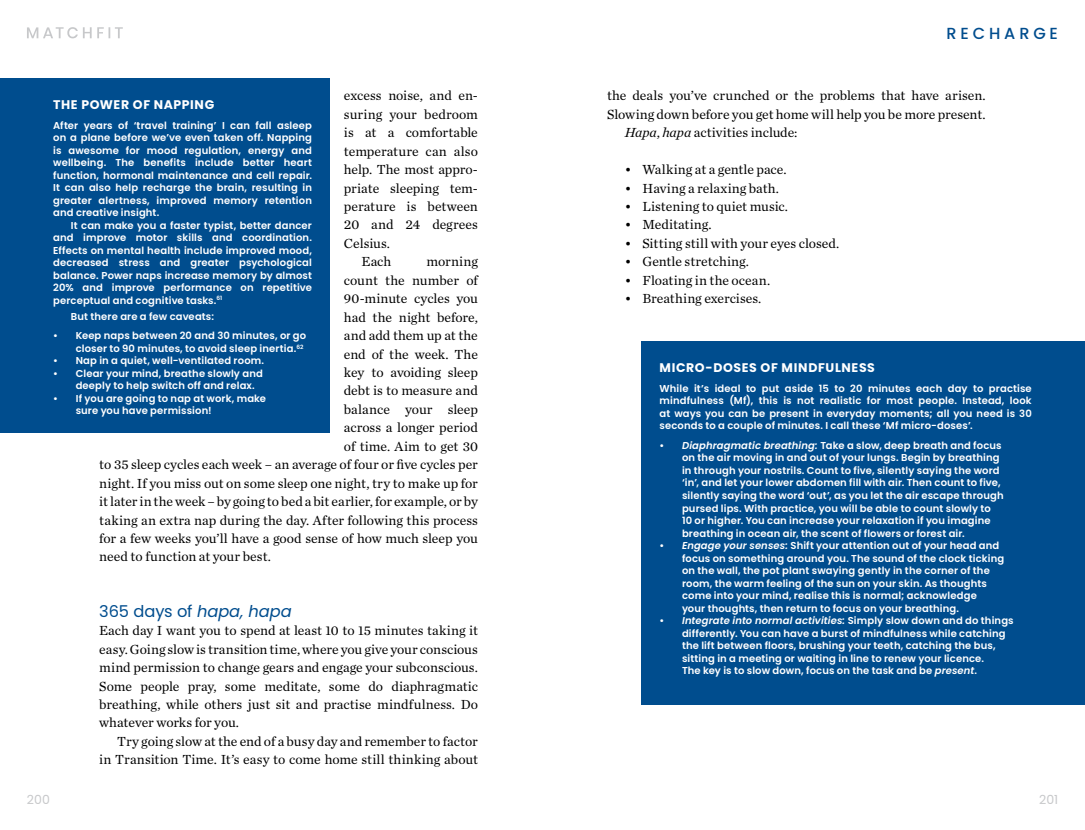
<style>
.page{position:relative;width:1085px;height:830px;background:#fff}
.page>*{position:absolute;margin:0;border:0;box-sizing:border-box;transform-origin:0 0}
._2_02_Body_SUBHEADER{font:16.25px "Poppins";letter-spacing:-.01em;color:#004d8e}
.t1{font:500 16px "Poppins";letter-spacing:.24em;color:#004d8e}
._4_03_Body_INDENT{font:13.75px/18.4px "Chronicle Text G1";letter-spacing:-.005em;color:#000}
._4_02_Body_FULL-OUT{font:13.75px/18.4px "Chronicle Text G1";color:#000;text-align:justify}
.Box_pullout_heading{font:700 12.5px "Poppins";letter-spacing:.05em;color:#fff}
.t2{font:12.5px "Poppins";letter-spacing:-.01em;color:#c7c8ca}
._7_01_Pullout_Body_W{font:600 10px/12.5px "Poppins";letter-spacing:.015em;color:#fff}
._701_body_white_cont{font:600 10px/12.5px "Poppins";letter-spacing:.01em;color:#fff;text-align:justify}
.s1{font-style:italic}
</style>
<div class="page">
<svg style="left:27px;top:27px;width:96px;height:11px"></svg>
<div style="left:641px;top:341px;width:443px;height:363px;background:#004d8e"></div>
<div style="left:0;top:78px;width:330px;height:354px;background:#004d8e"></div>
<p class="_4_02_Body_FULL-OUT" style="left:344px;top:86px;width:135px">excess noise, and en&shy;suring your bedroom is at a comfortable temperature can also help. The most appro&shy;priate sleeping tem&shy;perature is between 20 and 24 degrees Celsius.</p>
<p class="_4_03_Body_INDENT" style="left:361px;top:252px;width:31px">Each</p>
<p class="_4_03_Body_INDENT" style="left:426px;top:252px;width:53px">morning</p>
<p class="_4_03_Body_INDENT" style="left:344px;top:270px;width:135px">count the number of</p>
<p class="_4_03_Body_INDENT" style="left:344px;top:288px;width:135px">90-minute cycles you</p>
<p class="_4_03_Body_INDENT" style="left:344px;top:307px;width:135px">had the night before,</p>
<p class="_4_03_Body_INDENT" style="left:344px;top:325px;width:135px">and add them up at the</p>
<p class="_4_03_Body_INDENT" style="left:344px;top:344px;width:135px">end of the week. The</p>
<p class="_4_03_Body_INDENT" style="left:344px;top:362px;width:135px">key to avoiding sleep</p>
<p class="_4_03_Body_INDENT" style="left:344px;top:381px;width:135px">debt is to measure and</p>
<p class="_4_03_Body_INDENT" style="left:344px;top:399px;width:135px">balance your sleep</p>
<p class="_4_03_Body_INDENT" style="left:344px;top:417px;width:135px">across a longer period</p>
<p class="_4_03_Body_INDENT" style="left:344px;top:436px;width:135px">of time. Aim to get 30</p>
<p class="_4_03_Body_INDENT" style="left:99px;top:454px;width:380px">to 35 sleep cycles each week – an average of four or five cycles per</p>
<p class="_4_03_Body_INDENT" style="left:99px;top:473px;width:380px">night. If you miss out on some sleep one night, try to make up for</p>
<p class="_4_03_Body_INDENT" style="left:99px;top:491px;width:380px">it later in the week – by going to bed a bit earlier, for example, or by</p>
<p class="_4_03_Body_INDENT" style="left:99px;top:510px;width:380px">taking an extra nap during the day. After following this process</p>
<p class="_4_03_Body_INDENT" style="left:99px;top:528px;width:380px">for a few weeks you’ll have a good sense of how much sleep you</p>
<p class="_4_03_Body_INDENT" style="left:99px;top:546px;width:173px">need to function at your best.</p>
<p class="Box_pullout_heading" style="left:53px;top:97px;width:162px">THE POWER OF NAPPING</p>
<p class="_7_01_Pullout_Body_W" style="left:53px;top:119px;width:260px;text-align:justify">After years of ‘travel training’ I can fall asleep on a plane before we’ve even taken off. Napping is awesome for mood regulation, energy and wellbeing. The benefits include better heart function, hormonal maintenance and cell repair.<br>It can also help recharge the brain, resulting in greater alertness, improved memory retention and creative insight.</p>
<p class="_701_body_white_cont" style="left:53px;top:219px;width:260px;text-indent:18px">It can make you a faster typist, better dancer and improve motor skills and coordination.<br>Effects on mental health include improved mood, decreased stress and greater psychological balance. Power naps increase memory by almost 20% and improve performance on repetitive perceptual and cognitive tasks.<sup>61</sup></p>
<p class="_701_body_white_cont" style="left:71px;top:310px;width:144px">But there are a few caveats:</p>
<p class="_7_01_Pullout_Body_W" style="left:53px;top:329px;width:254px;text-align:right">• Keep naps between 20 and 30 minutes, or go closer to 90 minutes, to avoid sleep inertia.<sup>62</sup></p>
<p class="_7_01_Pullout_Body_W" style="left:53px;top:354px;width:212px">• Nap in a quiet, well-ventilated room.</p>
<p class="_7_01_Pullout_Body_W" style="left:76px;top:367px;width:189px;text-indent:-22px">• Clear your mind, breathe slowly and deeply to help switch off and relax.</p>
<p class="_7_01_Pullout_Body_W" style="left:76px;top:392px;width:192px;text-indent:-22px">• If you are going to nap at work, make sure you have permission!</p>
<p class="_2_02_Body_SUBHEADER" style="left:99px;top:601px;width:194px">365 days of <span class="s1">hapa, hapa</span></p>
<p class="_4_02_Body_FULL-OUT" style="left:99px;top:620px;width:380px">Each day I want you to spend at least 10 to 15 minutes taking it easy. Going slow is transition time, where you give your conscious mind permission to change gears and engage your subconscious.<br>Some people pray, some meditate, some do diaphragmatic breathing, while others just sit and practise mindfulness. Do whatever works for you.</p>
<p class="_4_03_Body_INDENT" style="left:99px;top:731px;width:380px;text-align:right">Try going slow at the end of a busy day and remember to factor<br>in Transition Time. It’s easy to come home still thinking about</p>
<h2 class="t1" style="left:946px;top:24px;width:113px">RECHARGE</h2>
<p class="_4_03_Body_INDENT" style="left:607px;top:86px;width:380px">the deals you’ve crunched or the problems that have arisen.<br>Slowing down before you get home will help you be more present.</p>
<p class="_4_03_Body_INDENT" style="left:624px;top:123px;width:174px"><span class="s1">Hapa</span>, <span class="s1">hapa</span> activities include:</p>
<p class="_4_02_Body_FULL-OUT" style="left:624px;top:159px;width:163px">• Walking at a gentle pace.</p>
<p class="_4_02_Body_FULL-OUT" style="left:624px;top:178px;width:156px">• Having a relaxing bath.</p>
<p class="_4_02_Body_FULL-OUT" style="left:624px;top:196px;width:165px">• Listening to quiet music.</p>
<p class="_4_02_Body_FULL-OUT" style="left:624px;top:215px;width:88px">• Meditating.</p>
<p class="_4_02_Body_FULL-OUT" style="left:624px;top:233px;width:216px">• Sitting still with your eyes closed.</p>
<p class="_4_02_Body_FULL-OUT" style="left:624px;top:252px;width:126px">• Gentle stretching.</p>
<p class="_4_02_Body_FULL-OUT" style="left:624px;top:270px;width:147px">• Floating in the ocean.</p>
<p class="_4_02_Body_FULL-OUT" style="left:624px;top:288px;width:138px">• Breathing exercises.</p>
<p class="Box_pullout_heading" style="left:659px;top:360px;width:217px">MICRO-DOSES OF MINDFULNESS</p>
<p class="_7_01_Pullout_Body_W" style="left:659px;top:382px;width:374px;text-align:justify">While it’s ideal to put aside 15 to 20 minutes each day to practise mindfulness (Mf), this is not realistic for most people. Instead, look at ways you can be present in everyday moments; all you need is 30 seconds to a couple of minutes. I call these ‘Mf micro-doses’.</p>
<p class="_7_01_Pullout_Body_W" style="left:682px;top:439px;width:323px;text-indent:-22px">• <span class="s1">Diaphragmatic breathing:</span> Take a slow, deep breath and focus on the air moving in and out of your lungs. Begin by breathing in through your nostrils. Count to five, silently saying the word ‘in’, and let your lower abdomen fill with air. Then count to five, silently saying the word ‘out’, as you let the air escape through pursed lips. With practice, you will be able to count slowly to<br>10 or higher. You can increase your relaxation if you imagine breathing in ocean air, the scent of flowers or forest air.</p>
<p class="_7_01_Pullout_Body_W" style="left:682px;top:539px;width:324px;text-indent:-22px">• <span class="s1">Engage your senses:</span> Shift your attention out of your head and focus on something around you. The sound of the clock ticking on the wall, the pot plant swaying gently in the corner of the room, the warm feeling of the sun on your skin. As thoughts come into your mind, realise this is normal; acknowledge<br>your thoughts, then return to focus on your breathing.</p>
<p class="_7_01_Pullout_Body_W" style="left:682px;top:614px;width:333px;text-indent:-22px">• <span class="s1">Integrate into normal activities:</span> Simply slow down and do things differently. You can have a burst of mindfulness while catching the lift between floors, brushing your teeth, catching the bus, sitting in a meeting or waiting in line to renew your licence.<br>The key is to slow down, focus on the task and be <span class="s1">present</span>.</p>
<p class="t2" style="left:27px;top:792px;width:24px">200</p>
<p class="t2" style="left:1039px;top:792px;width:20px">201</p>
</div>
